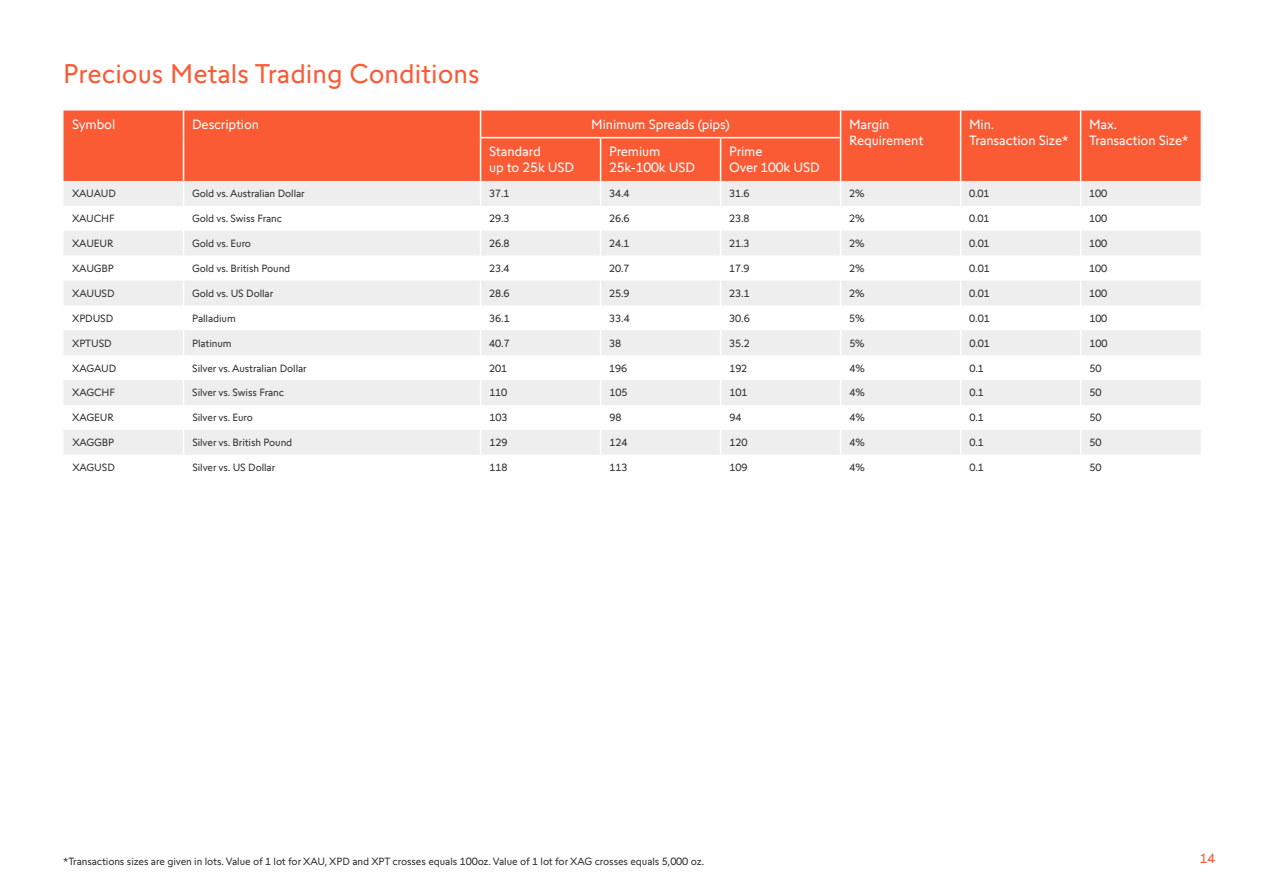
<style>
.page{position:relative;width:1263px;height:893px;background:#fff}
.page>*{position:absolute;margin:0;border:0;box-sizing:border-box;transform-origin:0 0}
.t1{font:27px "Swissquote CT";color:#fa5b35}
.t2{font:13.5px/16.2px "Swissquote CT";letter-spacing:-.01em;color:#fff}
.t3{font:13.5px "Swissquote CT";color:#fa5b35}
.t4{font:10.5px "Swissquote CT";letter-spacing:-.01em;color:#323232}
</style>
<div class="page">
<div style="left:64px;top:110px;width:1137px;height:71px;background:#fa5b35"></div>
<svg style="left:64px;top:181px;width:1137px;height:274px;fill:#eee"></svg>
<svg style="left:183px;top:181px;width:1px;height:274px"></svg>
<svg style="left:480px;top:181px;width:1px;height:274px"></svg>
<svg style="left:183px;top:110px;width:1px;height:28px"></svg>
<svg style="left:480px;top:110px;width:1px;height:27px"></svg>
<hr style="left:183px;top:138px;width:1px;height:43px;background:#fff">
<hr style="left:480px;top:138px;width:1px;height:43px;background:#fff">
<svg style="left:840px;top:110px;width:1px;height:27px"></svg>
<svg style="left:960px;top:110px;width:1px;height:28px"></svg>
<svg style="left:1080px;top:110px;width:1px;height:28px"></svg>
<hr style="left:600px;top:138px;width:1px;height:43px;background:#fff">
<hr style="left:720px;top:138px;width:1px;height:43px;background:#fff">
<hr style="left:840px;top:138px;width:1px;height:43px;background:#fff">
<hr style="left:960px;top:138px;width:1px;height:43px;background:#fff">
<hr style="left:1080px;top:138px;width:1px;height:43px;background:#fff">
<svg style="left:600px;top:181px;width:1px;height:274px"></svg>
<hr style="left:480px;top:137px;width:121px;height:1px;background:#fff">
<hr style="left:601px;top:137px;width:120px;height:1px;background:#fff">
<hr style="left:721px;top:137px;width:120px;height:1px;background:#fff">
<svg style="left:720px;top:181px;width:1px;height:274px"></svg>
<svg style="left:840px;top:181px;width:1px;height:274px"></svg>
<svg style="left:960px;top:181px;width:1px;height:274px"></svg>
<svg style="left:1080px;top:181px;width:1px;height:274px"></svg>
<h1 class="t1" style="left:63px;top:58px;width:418px">Precious Metals Trading Conditions</h1>
<p class="t2" style="left:72px;top:116px;width:45px">Symbol</p>
<p class="t2" style="left:192px;top:116px;width:69px">Description</p>
<p class="t2" style="left:591px;top:116px;width:140px">Minimum Spreads (pips)</p>
<p class="t2" style="left:849px;top:116px;width:76px">Margin<br>Requirement</p>
<p class="t2" style="left:969px;top:116px;width:101px">Min.<br>Transaction Size*</p>
<p class="t2" style="left:1089px;top:116px;width:101px">Max.<br>Transaction Size*</p>
<p class="t2" style="left:489px;top:143px;width:87px">Standard<br>up to 25k USD</p>
<p class="t2" style="left:609px;top:143px;width:88px">Premium<br>25k-100k USD</p>
<p class="t2" style="left:729px;top:143px;width:92px">Prime<br>Over 100k USD</p>
<p class="t4" style="left:72px;top:188px;width:45px">XAUAUD</p>
<p class="t4" style="left:192px;top:188px;width:114px">Gold vs. Australian Dollar</p>
<p class="t4" style="left:489px;top:188px;width:22px">37.1</p>
<p class="t4" style="left:609px;top:188px;width:22px">34.4</p>
<p class="t4" style="left:729px;top:188px;width:22px">31.6</p>
<p class="t4" style="left:849px;top:188px;width:17px">2%</p>
<p class="t4" style="left:969px;top:188px;width:22px">0.01</p>
<p class="t4" style="left:1089px;top:188px;width:20px">100</p>
<p class="t4" style="left:72px;top:212px;width:44px">XAUCHF</p>
<p class="t4" style="left:192px;top:212px;width:92px">Gold vs. Swiss Franc</p>
<p class="t4" style="left:489px;top:212px;width:22px">29.3</p>
<p class="t4" style="left:609px;top:212px;width:22px">26.6</p>
<p class="t4" style="left:729px;top:212px;width:22px">23.8</p>
<p class="t4" style="left:849px;top:212px;width:17px">2%</p>
<p class="t4" style="left:969px;top:212px;width:22px">0.01</p>
<p class="t4" style="left:1089px;top:212px;width:20px">100</p>
<p class="t4" style="left:72px;top:237px;width:43px">XAUEUR</p>
<p class="t4" style="left:192px;top:237px;width:61px">Gold vs. Euro</p>
<p class="t4" style="left:489px;top:237px;width:22px">26.8</p>
<p class="t4" style="left:609px;top:237px;width:22px">24.1</p>
<p class="t4" style="left:729px;top:237px;width:22px">21.3</p>
<p class="t4" style="left:849px;top:237px;width:17px">2%</p>
<p class="t4" style="left:969px;top:237px;width:22px">0.01</p>
<p class="t4" style="left:1089px;top:237px;width:20px">100</p>
<p class="t4" style="left:72px;top:262px;width:43px">XAUGBP</p>
<p class="t4" style="left:192px;top:262px;width:100px">Gold vs. British Pound</p>
<p class="t4" style="left:489px;top:262px;width:22px">23.4</p>
<p class="t4" style="left:609px;top:262px;width:22px">20.7</p>
<p class="t4" style="left:729px;top:262px;width:22px">17.9</p>
<p class="t4" style="left:849px;top:262px;width:17px">2%</p>
<p class="t4" style="left:969px;top:262px;width:22px">0.01</p>
<p class="t4" style="left:1089px;top:262px;width:20px">100</p>
<p class="t4" style="left:72px;top:287px;width:44px">XAUUSD</p>
<p class="t4" style="left:192px;top:287px;width:83px">Gold vs. US Dollar</p>
<p class="t4" style="left:489px;top:287px;width:22px">28.6</p>
<p class="t4" style="left:609px;top:287px;width:22px">25.9</p>
<p class="t4" style="left:729px;top:287px;width:22px">23.1</p>
<p class="t4" style="left:849px;top:287px;width:17px">2%</p>
<p class="t4" style="left:969px;top:287px;width:22px">0.01</p>
<p class="t4" style="left:1089px;top:287px;width:20px">100</p>
<p class="t4" style="left:72px;top:312px;width:43px">XPDUSD</p>
<p class="t4" style="left:192px;top:312px;width:45px">Palladium</p>
<p class="t4" style="left:489px;top:312px;width:22px">36.1</p>
<p class="t4" style="left:609px;top:312px;width:22px">33.4</p>
<p class="t4" style="left:729px;top:312px;width:22px">30.6</p>
<p class="t4" style="left:849px;top:312px;width:17px">5%</p>
<p class="t4" style="left:969px;top:312px;width:22px">0.01</p>
<p class="t4" style="left:1089px;top:312px;width:20px">100</p>
<p class="t4" style="left:72px;top:337px;width:41px">XPTUSD</p>
<p class="t4" style="left:192px;top:337px;width:41px">Platinum</p>
<p class="t4" style="left:489px;top:337px;width:22px">40.7</p>
<p class="t4" style="left:609px;top:337px;width:14px">38</p>
<p class="t4" style="left:729px;top:337px;width:22px">35.2</p>
<p class="t4" style="left:849px;top:337px;width:17px">5%</p>
<p class="t4" style="left:969px;top:337px;width:22px">0.01</p>
<p class="t4" style="left:1089px;top:337px;width:20px">100</p>
<p class="t4" style="left:72px;top:362px;width:46px">XAGAUD</p>
<p class="t4" style="left:192px;top:362px;width:116px">Silver vs. Australian Dollar</p>
<p class="t4" style="left:489px;top:362px;width:20px">201</p>
<p class="t4" style="left:609px;top:362px;width:20px">196</p>
<p class="t4" style="left:729px;top:362px;width:20px">192</p>
<p class="t4" style="left:849px;top:362px;width:17px">4%</p>
<p class="t4" style="left:969px;top:362px;width:16px">0.1</p>
<p class="t4" style="left:1089px;top:362px;width:14px">50</p>
<p class="t4" style="left:72px;top:387px;width:44px">XAGCHF</p>
<p class="t4" style="left:192px;top:387px;width:93px">Silver vs. Swiss Franc</p>
<p class="t4" style="left:489px;top:387px;width:20px">110</p>
<p class="t4" style="left:609px;top:387px;width:20px">105</p>
<p class="t4" style="left:729px;top:387px;width:20px">101</p>
<p class="t4" style="left:849px;top:387px;width:17px">4%</p>
<p class="t4" style="left:969px;top:387px;width:16px">0.1</p>
<p class="t4" style="left:1089px;top:387px;width:14px">50</p>
<p class="t4" style="left:72px;top:412px;width:43px">XAGEUR</p>
<p class="t4" style="left:192px;top:412px;width:62px">Silver vs. Euro</p>
<p class="t4" style="left:489px;top:412px;width:20px">103</p>
<p class="t4" style="left:609px;top:412px;width:14px">98</p>
<p class="t4" style="left:729px;top:412px;width:14px">94</p>
<p class="t4" style="left:849px;top:412px;width:17px">4%</p>
<p class="t4" style="left:969px;top:412px;width:16px">0.1</p>
<p class="t4" style="left:1089px;top:412px;width:14px">50</p>
<p class="t4" style="left:72px;top:436px;width:43px">XAGGBP</p>
<p class="t4" style="left:192px;top:436px;width:101px">Silver vs. British Pound</p>
<p class="t4" style="left:489px;top:436px;width:20px">129</p>
<p class="t4" style="left:609px;top:436px;width:20px">124</p>
<p class="t4" style="left:729px;top:436px;width:20px">120</p>
<p class="t4" style="left:849px;top:436px;width:17px">4%</p>
<p class="t4" style="left:969px;top:436px;width:16px">0.1</p>
<p class="t4" style="left:1089px;top:436px;width:14px">50</p>
<p class="t4" style="left:72px;top:461px;width:44px">XAGUSD</p>
<p class="t4" style="left:192px;top:461px;width:84px">Silver vs. US Dollar</p>
<p class="t4" style="left:489px;top:461px;width:20px">118</p>
<p class="t4" style="left:609px;top:461px;width:20px">113</p>
<p class="t4" style="left:729px;top:461px;width:20px">109</p>
<p class="t4" style="left:849px;top:461px;width:17px">4%</p>
<p class="t4" style="left:969px;top:461px;width:16px">0.1</p>
<p class="t4" style="left:1089px;top:461px;width:14px">50</p>
<p class="t4" style="left:63px;top:856px;width:642px">*Transactions sizes are given in lots. Value of 1 lot for XAU, XPD and XPT crosses equals 100oz. Value of 1 lot for XAG crosses equals 5,000 oz.</p>
<p class="t3" style="left:1200px;top:850px;width:17px">14</p>
</div>
